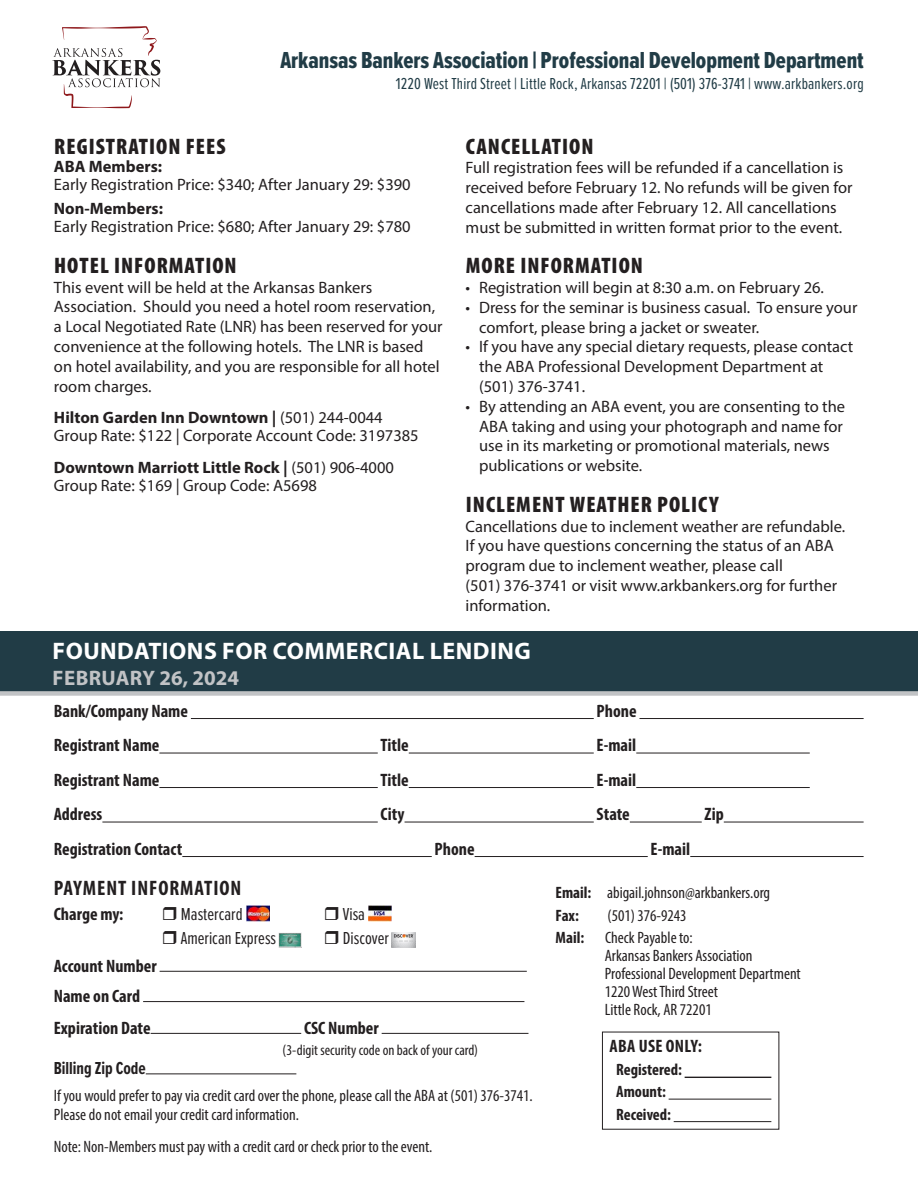
<style>
.page{position:relative;width:918px;height:1188px;background:#fff}
.page>*{position:absolute;margin:0;border:0;box-sizing:border-box;transform-origin:0 0}
.t1{font:24px "Proxima Nova Ex Cn Extrabld";color:#213c46}
.t2{font:700 24px "Myriad Pro";letter-spacing:.02em;color:#fff}
.t3{font:900 condensed 22.5px "Myriad Pro";letter-spacing:.045em;color:#231f20}
.t4{font:700 condensed 21px "Myriad Pro";letter-spacing:.045em;color:#231f20}
.t5{font:700 21px "Myriad Pro";color:#c1c3c5}
.t6{font:700 condensed 18px "Myriad Pro";color:#231f20}
.t7{font:18px "Proxima Nova Ex Cn";color:#231f20}
.t8{font:700 18px "Proxima Nova Ex Cn";color:#231f20}
.t9{font:700 condensed 18px "Myriad Pro";letter-spacing:.02em;color:#231f20}
.t10{font:16.5px/19.8px "Myriad Pro";color:#231f20}
.t11{font:condensed 16.5px/18px "Myriad Pro";color:#231f20}
.t12{font:700 16.5px "Myriad Pro";color:#231f20}
.t13{font:16.5px "Proxima Nova Ex Cn";letter-spacing:.01em;color:#213c46}
.t14{font:700 condensed 16.5px/22.5px "Myriad Pro";color:#231f20}
.t15{font:condensed 15px "Myriad Pro";color:#231f20}
.s1{font-weight:400}
.s2{font-weight:700}
</style>
<div class="page">
<div style="left:0;top:631px;width:918px;height:60px;background:#213c46"></div>
<div style="left:0;top:691px;width:918px;height:5px;background:#c1c3c5"></div>
<svg style="left:52px;top:26px;width:108px;height:82px"></svg>
<hr style="left:160px;top:971px;width:367px;height:1px;background:#231f20">
<hr style="left:143px;top:1001px;width:381px;height:1px;background:#231f20">
<hr style="left:151px;top:1033px;width:150px;height:1px;background:#231f20">
<hr style="left:382px;top:1033px;width:146px;height:1px;background:#231f20">
<hr style="left:146px;top:1074px;width:150px;height:1px;background:#231f20">
<img style="left:392px;top:932px;width:23px;height:15px">
<hr style="left:191px;top:718px;width:403px;height:1px;background:#231f20">
<hr style="left:639px;top:718px;width:225px;height:1px;background:#231f20">
<hr style="left:159px;top:753px;width:219px;height:1px;background:#231f20">
<hr style="left:409px;top:753px;width:185px;height:1px;background:#231f20">
<hr style="left:636px;top:753px;width:174px;height:1px;background:#231f20">
<hr style="left:159px;top:787px;width:219px;height:1px;background:#231f20">
<hr style="left:409px;top:787px;width:185px;height:1px;background:#231f20">
<hr style="left:636px;top:787px;width:174px;height:1px;background:#231f20">
<hr style="left:102px;top:822px;width:276px;height:1px;background:#231f20">
<hr style="left:405px;top:822px;width:189px;height:1px;background:#231f20">
<hr style="left:630px;top:822px;width:72px;height:1px;background:#231f20">
<hr style="left:724px;top:822px;width:140px;height:1px;background:#231f20">
<hr style="left:182px;top:856px;width:250px;height:1px;background:#231f20">
<hr style="left:475px;top:856px;width:173px;height:1px;background:#231f20">
<hr style="left:690px;top:856px;width:174px;height:1px;background:#231f20">
<img style="left:246px;top:906px;width:24px;height:15px">
<img style="left:368px;top:906px;width:24px;height:15px">
<img style="left:278px;top:933px;width:24px;height:15px">
<hr style="left:685px;top:1077px;width:86px;height:1px;background:#231f20">
<hr style="left:669px;top:1099px;width:102px;height:1px;background:#231f20">
<hr style="left:674px;top:1121px;width:97px;height:1px;background:#231f20">
<p class="t1" style="left:280px;top:42px;width:585px">Arkansas Bankers Association | Professional Development Department</p>
<p class="t13" style="left:396px;top:71px;width:469px">1220 West Third Street | Little Rock, Arkansas 72201 | (501) 376-3741 | www.arkbankers.org</p>
<p class="t3" style="left:54px;top:132px;width:173px">REGISTRATION FEES</p>
<p class="t12" style="left:54px;top:155px;width:110px">ABA Members:</p>
<p class="t10" style="left:54px;top:174px;width:358px">Early Registration Price: $340; After January 29: $390</p>
<p class="t12" style="left:54px;top:198px;width:111px">Non-Members:</p>
<p class="t10" style="left:54px;top:217px;width:358px">Early Registration Price: $680; After January 29: $780</p>
<p class="t3" style="left:54px;top:251px;width:184px">HOTEL INFORMATION</p>
<p class="t10" style="left:54px;top:277px;width:390px">This event will be held at the Arkansas Bankers Association. Should you need a hotel room reservation, a Local Negotiated Rate (LNR) has been reserved for your convenience at the following hotels. The LNR is based on hotel availability, and you are responsible for all hotel room charges.</p>
<p class="t12" style="left:54px;top:407px;width:330px">Hilton Garden Inn Downtown | <span class="s1">(501) 244-0044</span></p>
<p class="t10" style="left:54px;top:425px;width:366px">Group Rate: $122 | Corporate Account Code: 3197385</p>
<p class="t12" style="left:54px;top:456px;width:342px">Downtown Marriott Little Rock | <span class="s1">(501) 906-4000</span></p>
<p class="t10" style="left:54px;top:475px;width:265px">Group Rate: $169 | Group Code: A5698</p>
<p class="t3" style="left:466px;top:132px;width:129px">CANCELLATION</p>
<p class="t10" style="left:466px;top:158px;width:389px">Full registration fees will be refunded if a cancellation is received before February 12. No refunds will be given for cancellations made after February 12. All cancellations must be submitted in written format prior to the event.</p>
<p class="t3" style="left:466px;top:251px;width:179px">MORE INFORMATION</p>
<p class="t10" style="left:466px;top:277px;width:360px">• Registration will begin at 8:30 a.m. on February 26.</p>
<p class="t10" style="left:479px;top:297px;width:380px;text-indent:-14px">• Dress for the seminar is business casual. To ensure your comfort, please bring a jacket or sweater.</p>
<p class="t10" style="left:479px;top:337px;width:376px;text-indent:-14px">• If you have any special dietary requests, please contact the ABA Professional Development Department at (501) 376-3741.</p>
<p class="t10" style="left:479px;top:396px;width:368px;text-indent:-14px">• By attending an ABA event, you are consenting to the ABA taking and using your photograph and name for use in its marketing or promotional materials, news publications or website.</p>
<p class="t3" style="left:466px;top:490px;width:254px">INCLEMENT WEATHER POLICY</p>
<p class="t10" style="left:466px;top:516px;width:381px">Cancellations due to inclement weather are refundable.<br>If you have questions concerning the status of an ABA program due to inclement weather, please call</p>
<p class="t10" style="left:466px;top:575px;width:373px">(501) 376-3741 or visit www.arkbankers.org for further information.</p>
<p class="t2" style="left:53px;top:635px;width:480px">FOUNDATIONS FOR COMMERCIAL LENDING</p>
<p class="t5" style="left:53px;top:665px;width:188px">FEBRUARY 26, 2024</p>
<p class="t6" style="left:54px;top:699px;width:136px">Bank/Company Name</p>
<p class="t6" style="left:597px;top:699px;width:42px">Phone</p>
<p class="t6" style="left:54px;top:734px;width:107px">Registrant Name</p>
<p class="t6" style="left:380px;top:734px;width:30px">Title</p>
<p class="t6" style="left:597px;top:734px;width:41px">E-mail</p>
<p class="t6" style="left:54px;top:768px;width:107px">Registrant Name</p>
<p class="t6" style="left:380px;top:768px;width:30px">Title</p>
<p class="t6" style="left:597px;top:768px;width:41px">E-mail</p>
<p class="t6" style="left:54px;top:803px;width:50px">Address</p>
<p class="t6" style="left:381px;top:803px;width:25px">City</p>
<p class="t6" style="left:597px;top:803px;width:35px">State</p>
<p class="t6" style="left:705px;top:803px;width:21px">Zip</p>
<p class="t6" style="left:54px;top:837px;width:130px">Registration Contact</p>
<p class="t6" style="left:435px;top:837px;width:42px">Phone</p>
<p class="t6" style="left:651px;top:837px;width:41px">E-mail</p>
<p class="t11" style="left:556px;top:883px;width:216px"><span class="s2">Email:</span> abigail.johnson@arkbankers.org</p>
<p class="t14" style="left:556px;top:904px;width:25px">Fax:</p>
<p class="t11" style="left:608px;top:906px;width:81px">(501) 376-9243</p>
<p class="t14" style="left:556px;top:926px;width:30px">Mail:</p>
<p class="t11" style="left:605px;top:928px;width:89px">Check Payable to:</p>
<p class="t11" style="left:605px;top:946px;width:149px">Arkansas Bankers Association</p>
<p class="t11" style="left:605px;top:964px;width:198px">Professional Development Department<br>1220 West Third Street<br>Little Rock, AR 72201</p>
<p class="t9" style="left:610px;top:1035px;width:94px">ABA USE ONLY:</p>
<p class="t14" style="left:616px;top:1058px;width:67px">Registered:</p>
<p class="t14" style="left:616px;top:1080px;width:56px">Amount:<br>Received:</p>
<p class="t4" style="left:54px;top:875px;width:189px">PAYMENT INFORMATION</p>
<p class="t6" style="left:54px;top:902px;width:71px">Charge my:</p>
<p class="t7" style="left:181px;top:901px;width:63px">Mastercard</p>
<p class="t7" style="left:343px;top:901px;width:24px">Visa</p>
<p class="t7" style="left:181px;top:925px;width:97px">American Express</p>
<p class="t7" style="left:343px;top:925px;width:48px">Discover</p>
<p class="t6" style="left:54px;top:954px;width:104px">Account Number</p>
<p class="t6" style="left:54px;top:985px;width:88px">Name on Card</p>
<p class="t6" style="left:54px;top:1017px;width:98px">Expiration Date</p>
<p class="t6" style="left:304px;top:1017px;width:76px">CSC Number</p>
<p class="t15" style="left:283px;top:1041px;width:197px">(3-digit security code on back of your card)</p>
<p class="t8" style="left:54px;top:1055px;width:94px">Billing Zip Code</p>
<p class="t11" style="left:54px;top:1085px;width:481px;line-height:19.5px">If you would prefer to pay via credit card over the phone, please call the ABA at (501) 376-3741.<br>Please do not email your credit card information.</p>
<p class="t11" style="left:54px;top:1137px;width:380px">Note: Non-Members must pay with a credit card or check prior to the event.</p>
</div>
